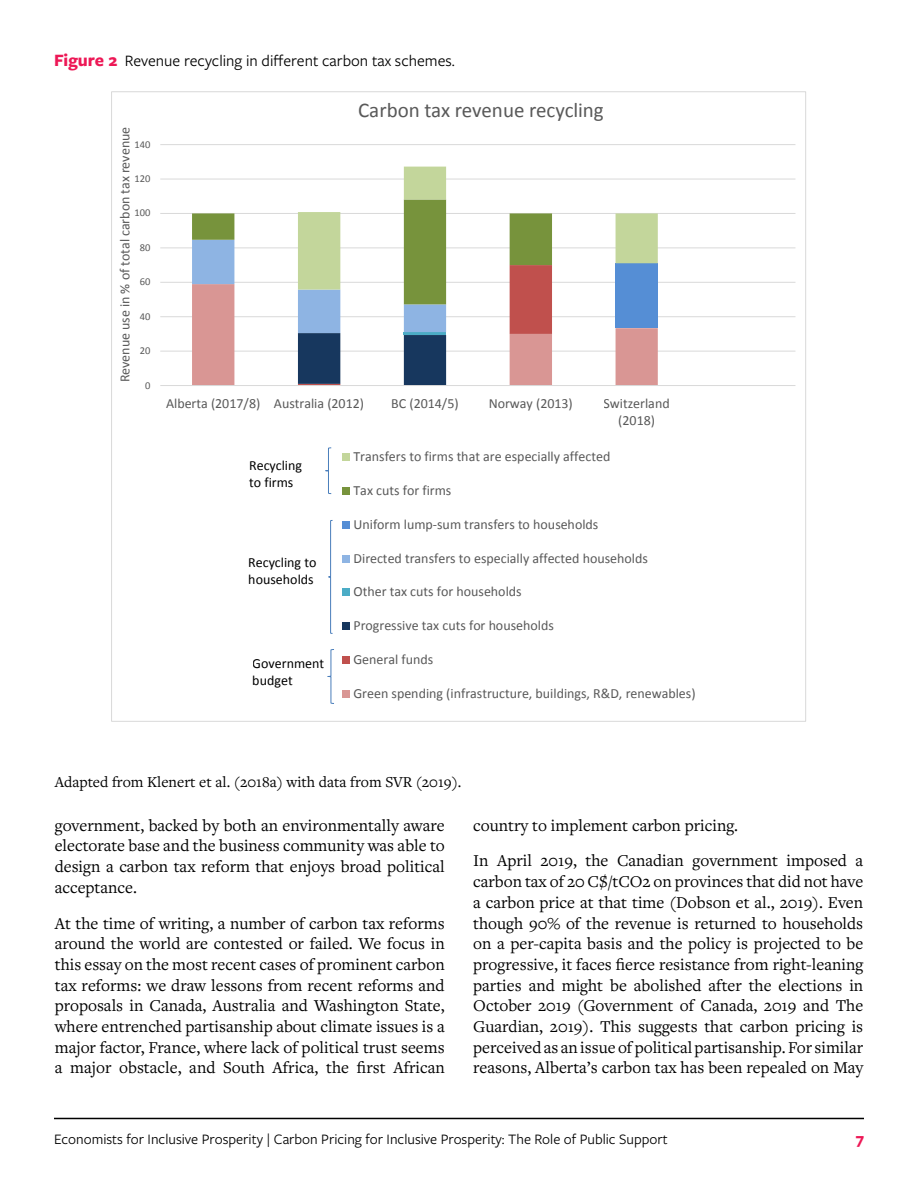
<style>
.page{position:relative;width:918px;height:1188px;background:#fff}
.page>*{position:absolute;margin:0;border:0;box-sizing:border-box;transform-origin:0 0}
.t1{font:21px "Calibri";color:#595959}
.t2{font:17.25px/20.7px "Freight Text Pro";color:#000;text-align:justify}
.t3{font:16.5px "Freight Sans Pro";color:#000}
.t4{font:700 16.5px "Freight Sans Pro";color:#ed1856}
.t5{font:15.75px "Freight Text Pro";color:#000}
.t6{font:15px "Freight Sans Pro";color:#000}
.t7{font:13.95px/17.1px "Calibri";color:#595959;text-align:center}
.t8{font:13.95px/16.8px "Calibri";color:#000}
.t9{font:10.5px "Calibri";color:#595959}
.s1{font-weight:700;font-size:18px;color:#ed1856}
</style>
<div class="page">
<hr style="left:54px;top:1118px;width:810px;height:1px;background:#000">
<hr style="left:160px;top:351px;width:635px;height:1px;background:#d9d9d9">
<hr style="left:160px;top:316px;width:635px;height:1px;background:#d9d9d9">
<hr style="left:160px;top:282px;width:635px;height:1px;background:#d9d9d9">
<hr style="left:160px;top:247px;width:635px;height:1px;background:#d9d9d9">
<hr style="left:160px;top:213px;width:635px;height:1px;background:#d9d9d9">
<hr style="left:160px;top:179px;width:635px;height:1px;background:#d9d9d9">
<hr style="left:160px;top:144px;width:635px;height:1px;background:#d9d9d9">
<svg style="left:552px;top:290px;width:106px;height:95px"></svg>
<div style="left:616px;top:263px;width:42px;height:65px;background:#558ed5"></div>
<svg style="left:192px;top:213px;width:360px;height:172px"></svg>
<svg style="left:298px;top:167px;width:360px;height:123px"></svg>
<hr style="left:160px;top:385px;width:635px;height:1px;background:#d9d9d9">
<div style="left:342px;top:453px;width:8px;height:8px;background:#c3d69b"></div>
<div style="left:342px;top:487px;width:8px;height:8px;background:#77933c"></div>
<div style="left:342px;top:521px;width:8px;height:8px;background:#558ed5"></div>
<div style="left:342px;top:555px;width:8px;height:7px;background:#8eb4e3"></div>
<div style="left:342px;top:589px;width:8px;height:7px;background:#4bacc6"></div>
<div style="left:342px;top:622px;width:8px;height:8px;background:#17375e"></div>
<div style="left:342px;top:656px;width:8px;height:8px;background:#c0504d"></div>
<div style="left:342px;top:690px;width:8px;height:8px;background:#d99694"></div>
<svg style="left:325px;top:447px;width:7px;height:47px"></svg>
<svg style="left:328px;top:520px;width:5px;height:114px"></svg>
<svg style="left:327px;top:649px;width:7px;height:55px"></svg>
<p class="t3" style="left:54px;top:50px;width:402px"><span class="s1">Figure 2</span> Revenue recycling in different carbon tax schemes.</p>
<p class="t7" style="left:116px;top:382px;width:257px;rotate:-90deg">Revenue use in % of total carbon tax revenue</p>
<p class="t9" style="left:135px;top:138px;width:17px">140</p>
<p class="t9" style="left:135px;top:172px;width:17px">120</p>
<p class="t9" style="left:135px;top:206px;width:17px">100</p>
<p class="t9" style="left:140px;top:241px;width:12px">80</p>
<p class="t9" style="left:140px;top:275px;width:12px">60</p>
<p class="t9" style="left:140px;top:310px;width:12px">40</p>
<p class="t9" style="left:140px;top:344px;width:12px">20</p>
<p class="t9" style="left:145px;top:378px;width:7px">0</p>
<p class="t1" style="left:358px;top:96px;width:247px">Carbon tax revenue recycling</p>
<p class="t7" style="left:166px;top:395px;width:200px">Alberta (2017/8) Australia (2012)</p>
<p class="t7" style="left:391px;top:395px;width:69px">BC (2014/5)</p>
<p class="t7" style="left:489px;top:395px;width:86px">Norway (2013)</p>
<p class="t7" style="left:604px;top:395px;width:68px">Switzerland (2018)</p>
<p class="t8" style="left:249px;top:457px;width:54px">Recycling to firms</p>
<p class="t8" style="left:248px;top:554px;width:70px">Recycling to households</p>
<p class="t8" style="left:252px;top:655px;width:74px">Government budget</p>
<p class="t7" style="left:354px;top:448px;width:258px">Transfers to firms that are especially affected</p>
<p class="t7" style="left:354px;top:482px;width:99px">Tax cuts for firms</p>
<p class="t7" style="left:354px;top:516px;width:246px">Uniform lump-sum transfers to households</p>
<p class="t7" style="left:354px;top:549px;width:296px">Directed transfers to especially affected households</p>
<p class="t7" style="left:354px;top:583px;width:170px">Other tax cuts for households</p>
<p class="t7" style="left:354px;top:617px;width:202px">Progressive tax cuts for households</p>
<p class="t7" style="left:354px;top:651px;width:81px">General funds</p>
<p class="t7" style="left:354px;top:685px;width:344px">Green spending (infrastructure, buildings, R&amp;D, renewables)</p>
<p class="t5" style="left:55px;top:772px;width:408px">Adapted from Klenert et al. (2018a) with data from SVR (2019).</p>
<p class="t2" style="left:55px;top:814px;width:392px">government, backed by both an environmentally aware electorate base and the business community was able to design a carbon tax reform that enjoys broad political acceptance.</p>
<p class="t2" style="left:55px;top:912px;width:392px">At the time of writing, a number of carbon tax reforms around the world are contested or failed. We focus in this essay on the most recent cases of prominent carbon tax reforms: we draw lessons from recent reforms and proposals in Canada, Australia and Washington State, where entrenched partisanship about climate issues is a major factor, France, where lack of political trust seems a major obstacle, and South Africa, the first African</p>
<p class="t2" style="left:473px;top:807px;width:391px;line-height:35.7px">country to implement carbon pricing.<br>In April 2019, the Canadian government imposed a</p>
<p class="t2" style="left:473px;top:871px;width:392px">carbon tax of 20 C$/tCO2 on provinces that did not have a carbon price at that time (Dobson et al., 2019). Even though 90% of the revenue is returned to households on a per-capita basis and the policy is projected to be progressive, it faces fierce resistance from right-leaning parties and might be abolished after the elections in October 2019 (Government of Canada, 2019 and The Guardian, 2019). This suggests that carbon pricing is perceived as an issue of political partisanship. For similar reasons, Alberta’s carbon tax has been repealed on May</p>
<p class="t6" style="left:54px;top:1129px;width:615px">Economists for Inclusive Prosperity | Carbon Pricing for Inclusive Prosperity: The Role of Public Support</p>
<p class="t4" style="left:856px;top:1128px;width:10px">7</p>
</div>
